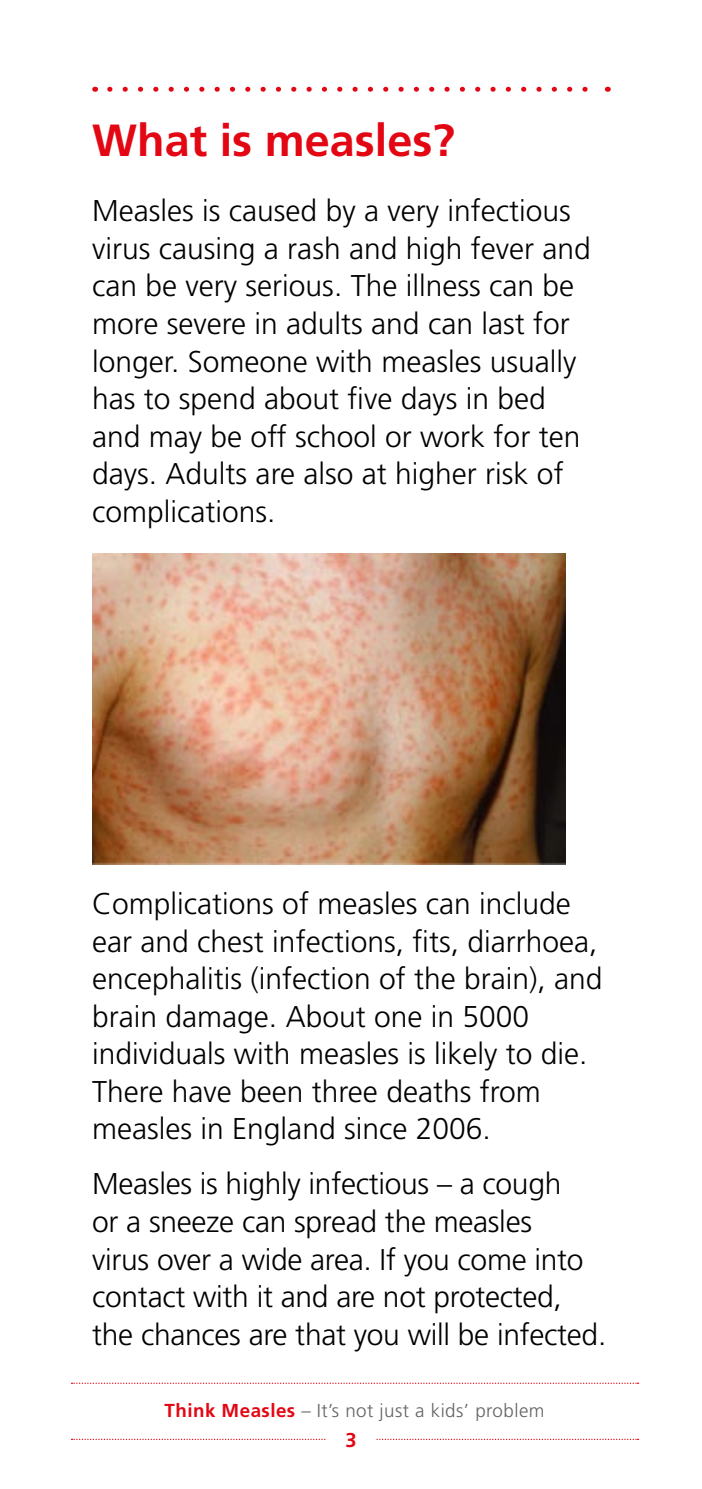
<style>
.page{position:relative;width:702px;height:1489px;background:#fff}
.page>*{position:absolute;margin:0;border:0;box-sizing:border-box;transform-origin:0 0}
.t1{font:700 45px "Frutiger";color:#e30613}
.t2{font:300 30px/37.5px "Frutiger";color:#000}
.t3{font:700 20px "Frutiger";color:#e30613}
.t4{font:300 18.75px "Frutiger";letter-spacing:.025em;color:#646363}
.s1{font-weight:700;color:#e30613}
</style>
<div class="page">
<svg style="left:71px;top:1438px;width:567px;height:1px"></svg>
<svg style="left:71px;top:1382px;width:567px;height:1px"></svg>
<div style="left:327px;top:1418px;width:48px;height:41px;background:#fff"></div>
<svg style="left:110px;top:87px;width:478px;height:5px"></svg>
<img style="left:92px;top:554px;width:473px;height:310px">
<p class="t1" style="left:92px;top:114px;width:364px">What is measles?</p>
<p class="t2" style="left:92px;top:192px;width:500px">Measles is caused by a very infectious virus causing a rash and high fever and can be very serious. The illness can be more severe in adults and can last for longer. Someone with measles usually has to spend about five days in bed and may be off school or work for ten days. Adults are also at higher risk of complications.</p>
<p class="t2" style="left:92px;top:885px;width:512px">Complications of measles can include ear and chest infections, fits, diarrhoea, encephalitis (infection of the brain), and brain damage. About one in 5000 individuals with measles is likely to die.<br>There have been three deaths from measles in England since 2006.</p>
<p class="t2" style="left:92px;top:1165px;width:515px">Measles is highly infectious – a cough<br>or a sneeze can spread the measles<br>virus over a wide area. If you come into contact with it and are not protected, the chances are that you will be infected.</p>
<p class="t4" style="left:164px;top:1400px;width:381px"><span class="s1">Think Measles</span> – It’s not just a kids’ problem</p>
<p class="t3" style="left:345px;top:1428px;width:13px">3</p>
</div>
